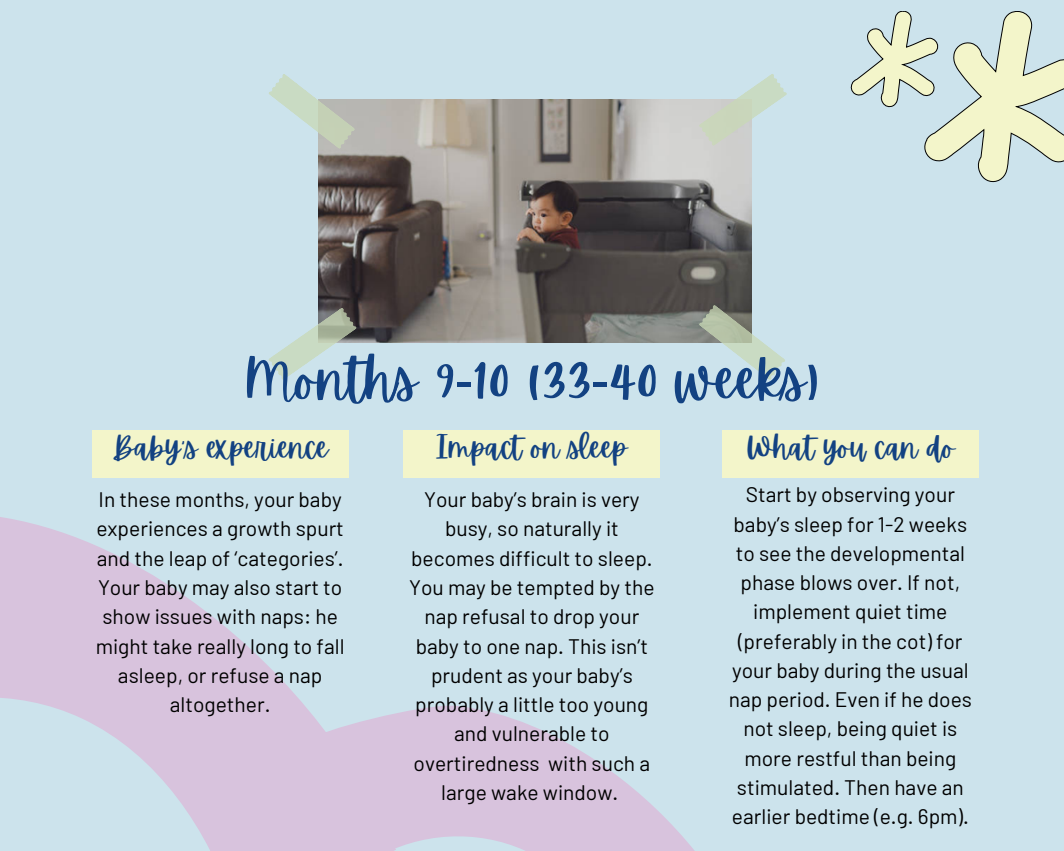
<style>
.page{position:relative;width:1064px;height:851px;background:#fff}
.page>*{position:absolute;margin:0;border:0;box-sizing:border-box;transform-origin:0 0}
.t1{font:55.8px "Apricots";color:#134282}
.t2{font:30px "Apricots";color:#134282}
.t3{font:21px/29.2px "Barlow";color:#000;text-align:center}
.s1{font-family:"Noto Sans"}
</style>
<div class="page">
<div style="left:0;top:0;width:1063px;height:850px;background:#cce3ec"></div>
<img style="left:318px;top:99px;width:433px;height:243px">
<svg style="left:698px;top:74px;width:89px;height:72px"></svg>
<svg style="left:269px;top:74px;width:86px;height:75px"></svg>
<svg style="left:698px;top:304px;width:87px;height:76px"></svg>
<svg style="left:269px;top:307px;width:88px;height:67px"></svg>
<svg style="left:0;top:374px;width:349px;height:476px"></svg>
<svg style="left:311px;top:602px;width:383px;height:248px"></svg>
<svg style="left:850px;top:11px;width:213px;height:172px"></svg>
<div style="left:92px;top:430px;width:256px;height:47px;background:#f3f5ca"></div>
<div style="left:403px;top:430px;width:257px;height:47px;background:#f3f5ca"></div>
<div style="left:721px;top:430px;width:257px;height:47px;background:#f3f5ca"></div>
<p class="t1" style="left:244px;top:347px;width:577px">Months 9<span class="s1">-</span>10 (33<span class="s1">-</span>40 weeks)</p>
<p class="t2" style="left:112px;top:430px;width:218px">Baby’s experience</p>
<p class="t2" style="left:436px;top:430px;width:192px">Impact on sleep</p>
<p class="t2" style="left:745px;top:430px;width:210px">What you can do</p>
<p class="t3" style="left:96px;top:484px;width:249px;text-align:justify">In these months, your baby experiences a growth spurt and the leap of ‘categories’.</p>
<p class="t3" style="left:96px;top:572px;width:250px">Your baby may also start to show issues with naps: he might take really long to fall asleep, or refuse a nap altogether.</p>
<p class="t3" style="left:411px;top:484px;width:243px">Your baby’s brain is very busy, so naturally it becomes difficult to sleep.</p>
<h2 class="t3" style="left:409px;top:572px;width:247px">You may be tempted by the nap refusal to drop your baby to one nap. This isn’t prudent as your baby’s probably a little too young and vulnerable to overtiredness with such a large wake window.</h2>
<h1 class="t3" style="left:728px;top:479px;width:245px">Start by observing your baby’s sleep for 1-2 weeks to see the developmental phase blows over. If not, implement quiet time (preferably in the cot) for your baby during the usual nap period. Even if he does not sleep, being quiet is more restful than being stimulated. Then have an earlier bedtime (e.g. 6pm).</h1>
</div>
